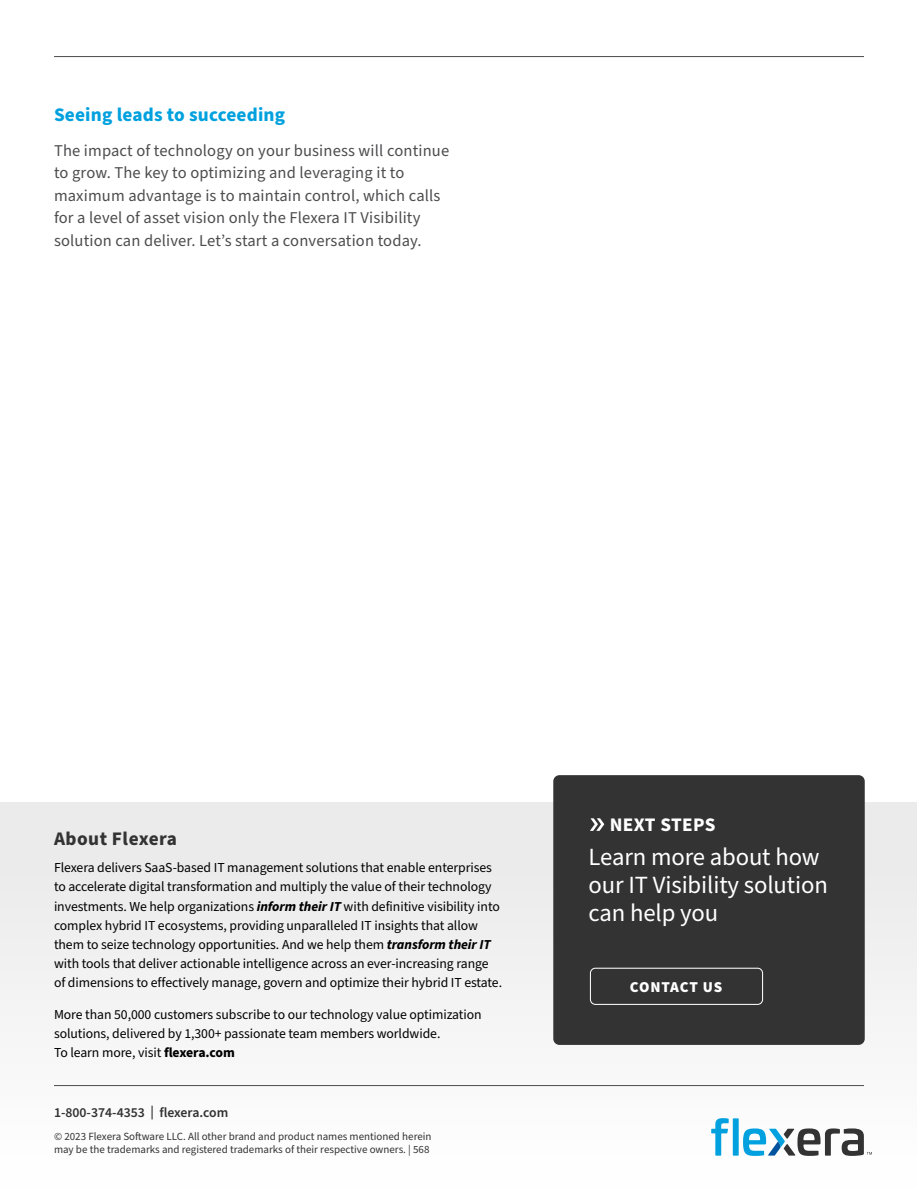
<style>
.page{position:relative;width:918px;height:1188px;background:#fff}
.page>*{position:absolute;margin:0;border:0;box-sizing:border-box;transform-origin:0 0}
.t1{font:24.75px/27.9px "Source Sans Pro";letter-spacing:-.005em;color:#fff}
.t2{font:700 19.2px "Source Sans Pro";letter-spacing:.01em;color:#00a1de}
.t3{font:700 19.2px "Source Sans Pro";letter-spacing:.025em;color:#333}
.t4{font:700 19.2px "Source Sans Pro";letter-spacing:.02em;color:#fff}
.t5{font:16.5px/22.5px "Source Sans Pro";letter-spacing:.01em;color:#4d4d4f}
.t6{font:900 15.15px "Source Sans Pro";letter-spacing:.05em;color:#fff}
.t7{font:13.8px/19.2px "Source Sans Pro";letter-spacing:-.005em;color:#000}
.t8{font:600 13.8px "Source Sans Pro";color:#333}
.t9{font:10.95px/13.2px "Source Sans Pro";color:#333}
.s1{font-weight:700;font-style:italic}
.s2{font-weight:700}
</style>
<div class="page">
<div style="left:1px;top:802px;width:916px;height:386px;background:#f5f5f5"></div>
<svg style="left:711px;top:1118px;width:18px;height:38px"></svg>
<div style="left:733px;top:1118px;width:6px;height:38px;background:#00a1de"></div>
<svg style="left:743px;top:1128px;width:129px;height:28px"></svg>
<hr style="left:54px;top:1085px;width:810px;height:1px;background:#4d4d4f">
<div style="left:554px;top:776px;width:310px;height:268px;background:#333;border-radius:5px"></div>
<div style="left:553px;top:775px;width:312px;height:270px;border:2px solid #333;border-radius:5px"></div>
<div style="left:590px;top:968px;width:173px;height:37px;border:1px solid #fff;border-radius:5px"></div>
<svg style="left:590px;top:818px;width:14px;height:13px"></svg>
<hr style="left:54px;top:56px;width:810px;height:1px;background:#4d4d4f">
<h2 class="t2" style="left:54px;top:101px;width:233px">Seeing leads to succeeding</h2>
<p class="t5" style="left:54px;top:139px;width:397px">The impact of technology on your business will continue to grow. The key to optimizing and leveraging it to maximum advantage is to maintain control, which calls for a level of asset vision only the Flexera IT Visibility solution can deliver. Let’s start a conversation today.</p>
<h2 class="t3" style="left:54px;top:825px;width:125px">About Flexera</h2>
<p class="t7" style="left:54px;top:858px;width:450px">Flexera delivers SaaS-based IT management solutions that enable enterprises to accelerate digital transformation and multiply the value of their technology investments. We help organizations <span class="s1">inform their IT</span> with definitive visibility into complex hybrid IT ecosystems, providing unparalleled IT insights that allow them to seize technology opportunities. And we help them <span class="s1">transform their IT </span>with tools that deliver actionable intelligence across an ever-increasing range of dimensions to effectively manage, govern and optimize their hybrid IT estate.</p>
<p class="t7" style="left:54px;top:1005px;width:429px">More than 50,000 customers subscribe to our technology value optimization solutions, delivered by 1,300+ passionate team members worldwide.<br>To learn more, visit <span class="s2">flexera.com</span></p>
<p class="t8" style="left:54px;top:1103px;width:176px">1-800-374-4353 | flexera.com</p>
<p class="t9" style="left:54px;top:1130px;width:379px">© 2023 Flexera Software LLC. All other brand and product names mentioned herein may be the trademarks and registered trademarks of their respective owners. | 568</p>
<h2 class="t4" style="left:610px;top:811px;width:107px">NEXT STEPS</h2>
<h1 class="t1" style="left:589px;top:844px;width:241px">Learn more about how our IT Visibility solution can help you</h1>
<p class="t6" style="left:630px;top:976px;width:94px">CONTACT US</p>
</div>
